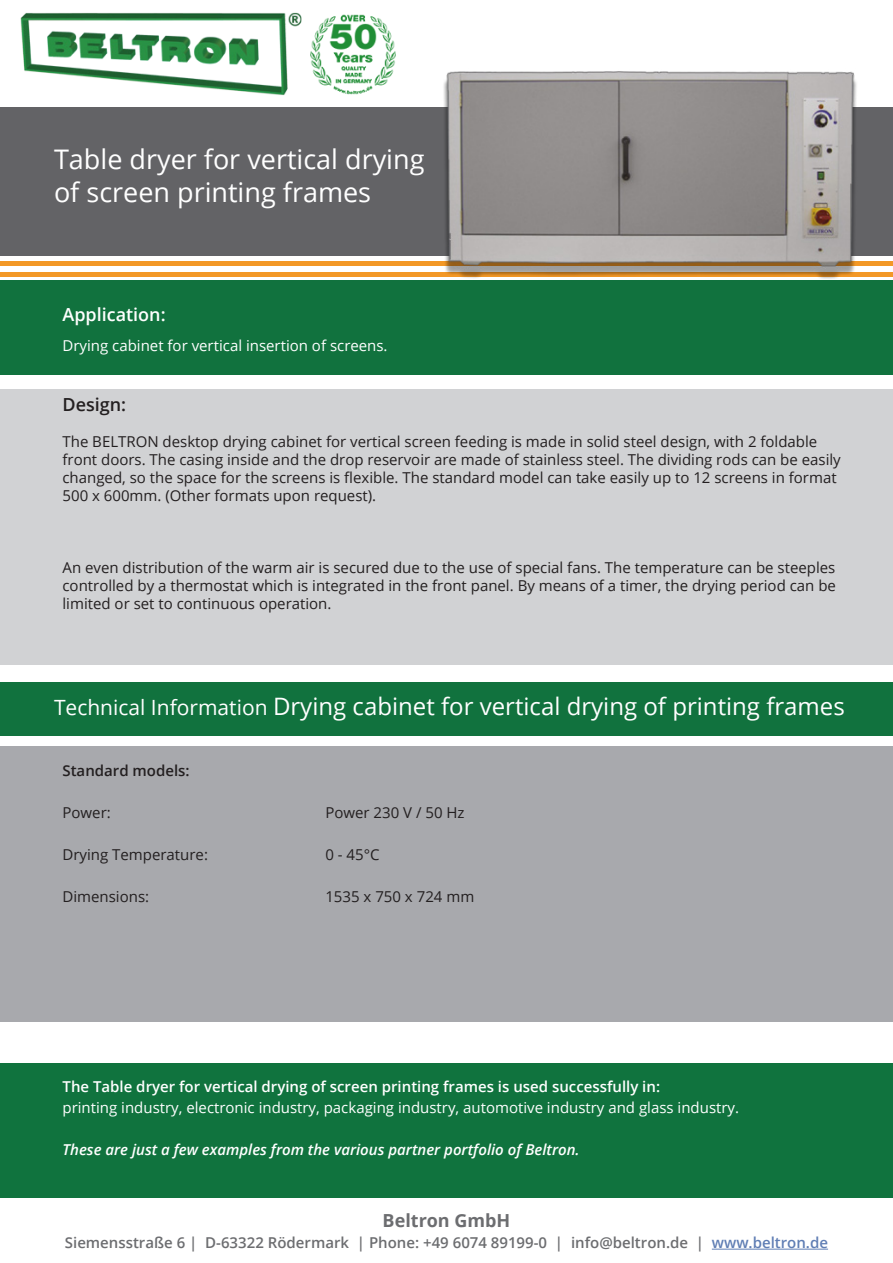
<style>
.page{position:relative;width:893px;height:1263px;background:#fff}
.page>*{position:absolute;margin:0;border:0;box-sizing:border-box;transform-origin:0 0}
.t1{font:27px "Open Sans";color:#fff}
.t2{font:24px "Open Sans";color:#fff}
.t3{font:600 18px "Open Sans";color:#fff}
.t4{font:700 18px "Open Sans";color:#6c6d70}
.t5{font:600 18px "Open Sans";color:#231f20}
.t6{font:15px/18px "Open Sans";color:#231f20}
.t7{font:15px "Open Sans";color:#fff}
.t8{font:600 15px "Open Sans";color:#6c6d70}
.t9{font:600 15px "Open Sans";color:#fff}
.t10{font:italic 600 15px "Open Sans";color:#fff}
.t11{font:600 15px "Open Sans";color:#231f20}
.s1{font-size:21px}
.s2{color:#607eb4}
</style>
<div class="page">
<div style="left:0;top:107px;width:893px;height:149px;background:#636366"></div>
<div style="left:0;top:280px;width:893px;height:95px;background:#11723e"></div>
<div style="left:0;top:683px;width:893px;height:53px;background:#11723e"></div>
<div style="left:0;top:746px;width:893px;height:276px;background:#a8a9ad"></div>
<div style="left:0;top:389px;width:893px;height:275px;background:#d1d2d4"></div>
<img style="left:20px;top:12px;width:375px;height:84px">
<hr style="left:0;top:262px;width:893px;height:4px;background:#f39826">
<hr style="left:0;top:272px;width:893px;height:4px;background:#f39826">
<hr style="left:712px;top:1249px;width:116px;height:1px;background:#607eb4">
<div style="left:0;top:1064px;width:893px;height:134px;background:#10733e"></div>
<img style="left:408px;top:71px;width:485px;height:208px">
<p class="t1" style="left:54px;top:141px;width:372px">Table dryer for vertical drying</p>
<p class="t1" style="left:54px;top:173px;width:319px">of screen printing frames</p>
<p class="t3" style="left:63px;top:302px;width:105px">Application:</p>
<p class="t7" style="left:63px;top:335px;width:327px">Drying cabinet for vertical insertion of screens.</p>
<p class="t5" style="left:63px;top:392px;width:65px">Design:</p>
<p class="t6" style="left:63px;top:432px;width:780px">The BELTRON desktop drying cabinet for vertical screen feeding is made in solid steel design, with 2 foldable front doors. The casing inside and the drop reservoir are made of stainless steel. The dividing rods can be easily changed, so the space for the screens is flexible. The standard model can take easily up to 12 screens in format 500 x 600mm. (Other formats upon request).</p>
<p class="t6" style="left:63px;top:558px;width:775px;text-align:justify">An even distribution of the warm air is secured due to the use of special fans. The temperature can be steeples controlled by a thermostat which is integrated in the front panel. By means of a timer, the drying period can be limited or set to continuous operation.</p>
<p class="t2" style="left:54px;top:690px;width:792px"><span class="s1">Technical Information</span> Drying cabinet for vertical drying of printing frames</p>
<p class="t11" style="left:63px;top:760px;width:129px">Standard models:</p>
<p class="t6" style="left:63px;top:803px;width:50px">Power:</p>
<p class="t6" style="left:63px;top:845px;width:147px">Drying Temperature:</p>
<p class="t6" style="left:63px;top:887px;width:88px">Dimensions:</p>
<p class="t6" style="left:325px;top:803px;width:141px">Power 230 V / 50 Hz</p>
<p class="t6" style="left:325px;top:845px;width:56px">0 - 45°C</p>
<p class="t6" style="left:325px;top:887px;width:150px">1535 x 750 x 724 mm</p>
<p class="t9" style="left:63px;top:1076px;width:599px">The Table dryer for vertical drying of screen printing frames is used successfully in:</p>
<p class="t7" style="left:63px;top:1097px;width:678px">printing industry, electronic industry, packaging industry, automotive industry and glass industry.</p>
<p class="t10" style="left:63px;top:1139px;width:519px">These are just a few examples from the various partner portfolio of Beltron.</p>
<p class="t4" style="left:383px;top:1208px;width:129px">Beltron GmbH</p>
<p class="t8" style="left:65px;top:1232px;width:765px">Siemensstraße 6 | D-63322 Rödermark | Phone: +49 6074 89199-0 | info@beltron.de | <span class="s2">www.beltron.de</span></p>
</div>
